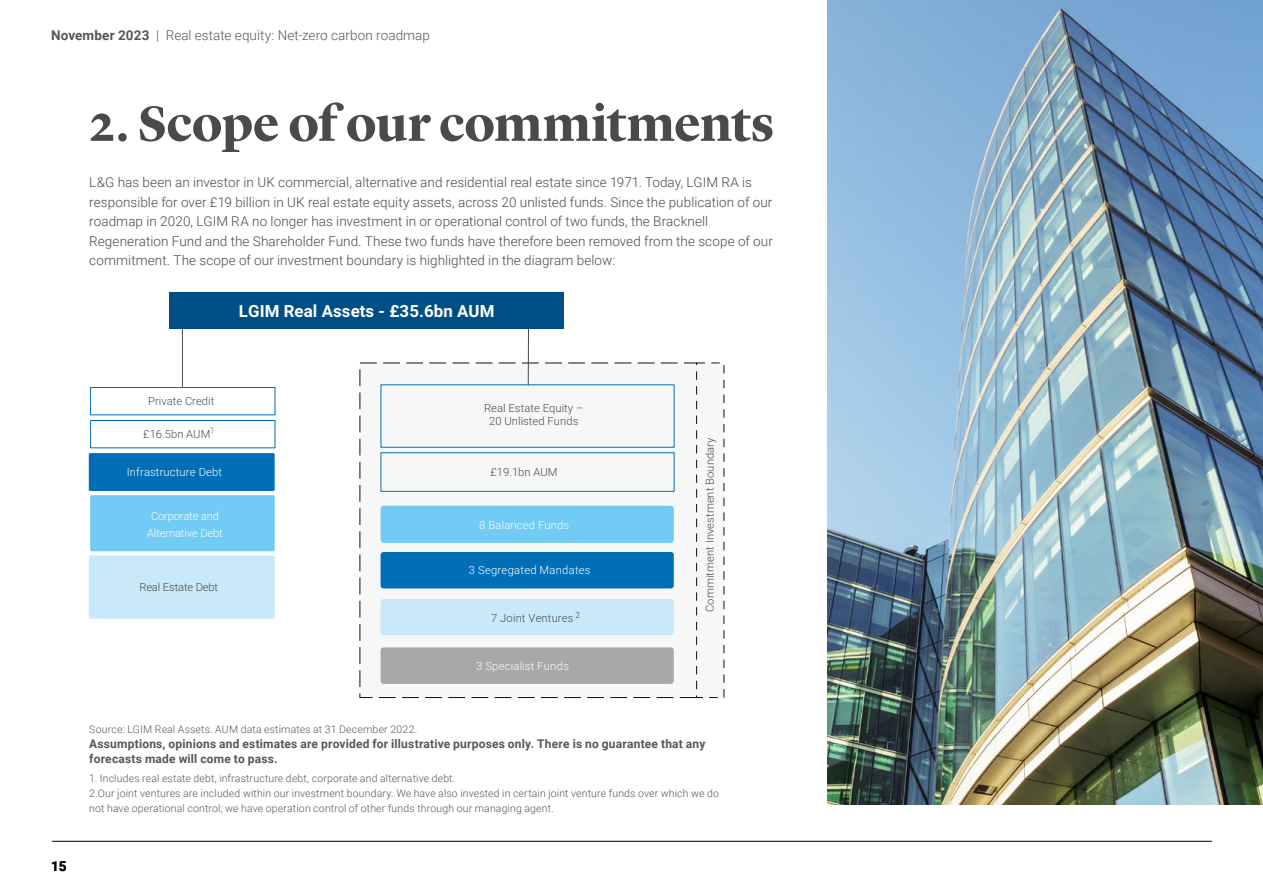
<style>
.page{position:relative;width:1263px;height:893px;background:#fff}
.page>*{position:absolute;margin:0;border:0;box-sizing:border-box;transform-origin:0 0}
.Inside_page_header{font:700 51px "Lyon Display";letter-spacing:-.01em;color:#4a4a49}
.t1{font:700 16.8px "Roboto";letter-spacing:.005em;color:#fff}
.body_copy_standard{font:300 13.5px/19.5px "Roboto";letter-spacing:.005em;color:#4a4a49}
.t2{font:300 13.5px "Roboto";letter-spacing:.005em;color:#575756}
.t3{font:700 13.5px "Roboto";color:#000}
.Source_7pt{font:700 12px/15px "Roboto";letter-spacing:.015em;color:#575756}
.t4{font:300 11.25px/13.5px "Roboto";letter-spacing:.005em;color:#4a4a49;text-align:center}
.t5{font:300 11.25px "Roboto";letter-spacing:.015em;color:#fff}
.t6{font:300 11.25px/16.8px "Roboto";letter-spacing:-.02em;color:#fff;text-align:center}
.t7{font:300 11.25px "Roboto";letter-spacing:-.02em;color:#4a4a49}
.Source_7pt-2{font:300 10.5px/15px "Roboto";letter-spacing:.015em;color:#575756}
.s1{font-weight:700}
</style>
<div class="page">
<hr style="left:52px;top:841px;width:1160px;height:1px;background:#000">
<img style="left:827px;top:0;width:436px;height:804px">
<div style="left:360px;top:363px;width:337px;height:335px;background:#f7f7f8"></div>
<hr style="left:528px;top:305px;width:1px;height:80px;background:#4a4a49">
<hr style="left:182px;top:311px;width:1px;height:77px;background:#4a4a49">
<div style="left:90px;top:420px;width:185px;height:28px;border:1px solid #006fb8"></div>
<div style="left:90px;top:387px;width:185px;height:28px;border:1px solid #006fb8"></div>
<div style="left:169px;top:292px;width:395px;height:37px;background:#004e86"></div>
<div style="left:381px;top:452px;width:293px;height:40px;border:1px solid #006fb8"></div>
<div style="left:89px;top:555px;width:186px;height:64px;background:#c9e9fb"></div>
<div style="left:381px;top:506px;width:293px;height:37px;background:#71cbf4;border-radius:3px"></div>
<div style="left:89px;top:453px;width:186px;height:38px;background:#006fb8"></div>
<div style="left:90px;top:495px;width:185px;height:56px;background:#71cbf4"></div>
<div style="left:381px;top:552px;width:293px;height:36px;background:#006fb8;border-radius:3px"></div>
<div style="left:381px;top:599px;width:293px;height:36px;background:#c9e9fb;border-radius:3px"></div>
<div style="left:381px;top:647px;width:293px;height:37px;background:#a8a8a7;border-radius:3px"></div>
<div style="left:697px;top:364px;width:27px;height:333px;background:#f7f7f8"></div>
<p class="t2" style="left:51px;top:26px;width:380px"><span class="s1">November 2023</span> | Real estate equity: Net-zero carbon roadmap</p>
<p class="Inside_page_header" style="left:89px;top:85px;width:686px">2. Scope of our commitments</p>
<p class="body_copy_standard" style="left:89px;top:172px;width:685px">L&amp;G has been an investor in UK commercial, alternative and residential real estate since 1971. Today, LGIM RA is responsible for over £19 billion in UK real estate equity assets, across 20 unlisted funds. Since the publication of our roadmap in 2020, LGIM RA no longer has investment in or operational control of two funds, the Bracknell Regeneration Fund and the Shareholder Fund. These two funds have therefore been removed from the scope of our commitment. The scope of our investment boundary is highlighted in the diagram below:</p>
<p class="t1" style="left:239px;top:300px;width:257px">LGIM Real Assets - £35.6bn AUM</p>
<p class="t4" style="left:148px;top:394px;width:68px">Private Credit</p>
<p class="t4" style="left:143px;top:427px;width:73px">£16.5bn AUM<sup>1</sup></p>
<p class="t5" style="left:127px;top:464px;width:97px">Infrastructure Debt</p>
<p class="t6" style="left:147px;top:507px;width:77px">Corporate and<br>Alternative Debt</p>
<p class="t7" style="left:139px;top:579px;width:80px">Real Estate Debt</p>
<p class="t4" style="left:484px;top:401px;width:101px">Real Estate Equity –<br>20 Unlisted Funds</p>
<p class="t4" style="left:490px;top:465px;width:69px">£19.1bn AUM</p>
<p class="t5" style="left:479px;top:517px;width:91px">8 Balanced Funds</p>
<p class="t5" style="left:469px;top:563px;width:123px">3 Segregated Mandates</p>
<p class="t4" style="left:491px;top:611px;width:91px">7 Joint Ventures <sup>2</sup></p>
<p class="t5" style="left:476px;top:658px;width:94px">3 Specialist Funds</p>
<p class="t4" style="left:703px;top:612px;width:176px;rotate:-90deg">Commitment Investment Boundary</p>
<p class="t3" style="left:51px;top:856px;width:17px">15</p>
<p class="Source_7pt-2" style="left:89px;top:721px;width:329px">Source: LGIM Real Assets. AUM data estimates at 31 December 2022.</p>
<p class="Source_7pt" style="left:89px;top:736px;width:618px">Assumptions, opinions and estimates are provided for illustrative purposes only. There is no guarantee that any forecasts made will come to pass.</p>
<p class="Source_7pt-2" style="left:89px;top:771px;width:368px">1. Includes real estate debt, infrastructure debt, corporate and alternative debt.</p>
<p class="Source_7pt-2" style="left:89px;top:786px;width:631px">2.Our joint ventures are included within our investment boundary. We have also invested in certain joint venture funds over which we do not have operational control; we have operation control of other funds through our managing agent.</p>
</div>
